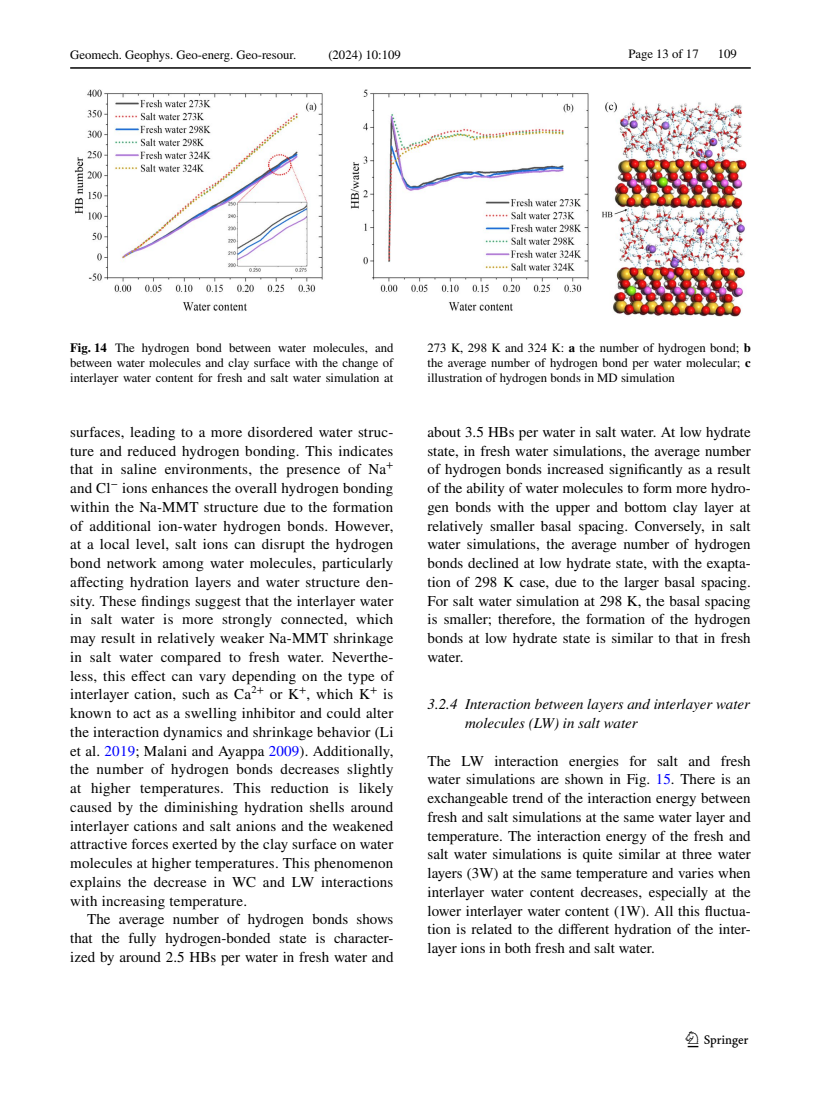
<style>
.page{position:relative;width:821px;height:1106px;background:#fff}
.page>*{position:absolute;margin:0;border:0;box-sizing:border-box;transform-origin:0 0}
.t1{font:22.5px "Springnew Regular 3";color:#000}
.t2{font:15px/18.8px "STIX";color:#000;text-align:justify}
.t3{font:italic 15px/18.8px "STIX";color:#000}
.t4{font:12.75px/15px "STIX";color:#000;text-align:justify}
.s1{font-weight:700}
.s2{color:#00f}
</style>
<div class="page">
<hr style="left:70px;top:67px;width:680px;height:2px;background:#000">
<img style="left:74px;top:89px;width:673px;height:227px">
<p class="t4" style="left:70px;top:48px;width:228px">Geomech. Geophys. Geo-energ. Geo-resour.</p>
<p class="t4" style="left:328px;top:48px;width:74px">(2024) 10:109</p>
<p class="t4" style="left:628px;top:47px;width:72px">Page 13 of 17</p>
<p class="t4" style="left:718px;top:47px;width:21px">109</p>
<p class="t4" style="left:70px;top:341px;width:325px"><span class="s1">Fig. 14</span> The hydrogen bond between water molecules, and between water molecules and clay surface with the change of interlayer water content for fresh and salt water simulation at</p>
<p class="t4" style="left:427px;top:341px;width:325px">273 K, 298 K and 324 K: <span class="s1">a</span> the number of hydrogen bond; <span class="s1">b </span>the average number of hydrogen bond per water molecular; <span class="s1">c </span>illustration of hydrogen bonds in MD simulation</p>
<p class="t2" style="left:70px;top:423px;width:325px">surfaces, leading to a more disordered water struc&shy;ture and reduced hydrogen bonding. This indicates that in saline environments, the presence of Na<sup>+ </sup>and Cl<sup>−</sup> ions enhances the overall hydrogen bonding within the Na-MMT structure due to the formation of additional ion-water hydrogen bonds. However, at a local level, salt ions can disrupt the hydrogen bond network among water molecules, particularly affecting hydration layers and water structure den&shy;sity. These findings suggest that the interlayer water in salt water is more strongly connected, which may result in relatively weaker Na-MMT shrinkage in salt water compared to fresh water. Neverthe&shy;less, this effect can vary depending on the type of interlayer cation, such as Ca<sup>2+</sup> or K<sup>+</sup>, which K<sup>+</sup> is known to act as a swelling inhibitor and could alter the interaction dynamics and shrinkage behavior (Li et al. <span class="s2">2019</span>; Malani and Ayappa <span class="s2">2009</span>). Additionally, the number of hydrogen bonds decreases slightly at higher temperatures. This reduction is likely caused by the diminishing hydration shells around interlayer cations and salt anions and the weakened attractive forces exerted by the clay surface on water molecules at higher temperatures. This phenomenon explains the decrease in WC and LW interactions with increasing temperature.</p>
<p class="t2" style="left:70px;top:911px;width:325px;text-indent:17px">The average number of hydrogen bonds shows that the fully hydrogen-bonded state is character&shy;ized by around 2.5 HBs per water in fresh water and</p>
<p class="t2" style="left:427px;top:423px;width:325px">about 3.5 HBs per water in salt water. At low hydrate state, in fresh water simulations, the average number of hydrogen bonds increased significantly as a result of the ability of water molecules to form more hydro&shy;gen bonds with the upper and bottom clay layer at relatively smaller basal spacing. Conversely, in salt water simulations, the average number of hydrogen bonds declined at low hydrate state, with the exapta&shy;tion of 298 K case, due to the larger basal spacing.<br>For salt water simulation at 298 K, the basal spacing is smaller; therefore, the formation of the hydrogen bonds at low hydrate state is similar to that in fresh water.</p>
<p class="t3" style="left:465px;top:694px;width:286px;text-indent:-38px">3.2.4 Interaction between layers and interlayer water molecules (LW) in salt water</p>
<p class="t2" style="left:427px;top:752px;width:325px">The LW interaction energies for salt and fresh water simulations are shown in Fig. <span class="s2">15</span>. There is an exchangeable trend of the interaction energy between fresh and salt simulations at the same water layer and temperature. The interaction energy of the fresh and salt water simulations is quite similar at three water layers (3W) at the same temperature and varies when interlayer water content decreases, especially at the lower interlayer water content (1W). All this fluctua&shy;tion is related to the different hydration of the inter&shy;layer ions in both fresh and salt water.</p>
<h1 class="t1" style="left:687px;top:1031px;width:62px">1 3</h1>
</div>
